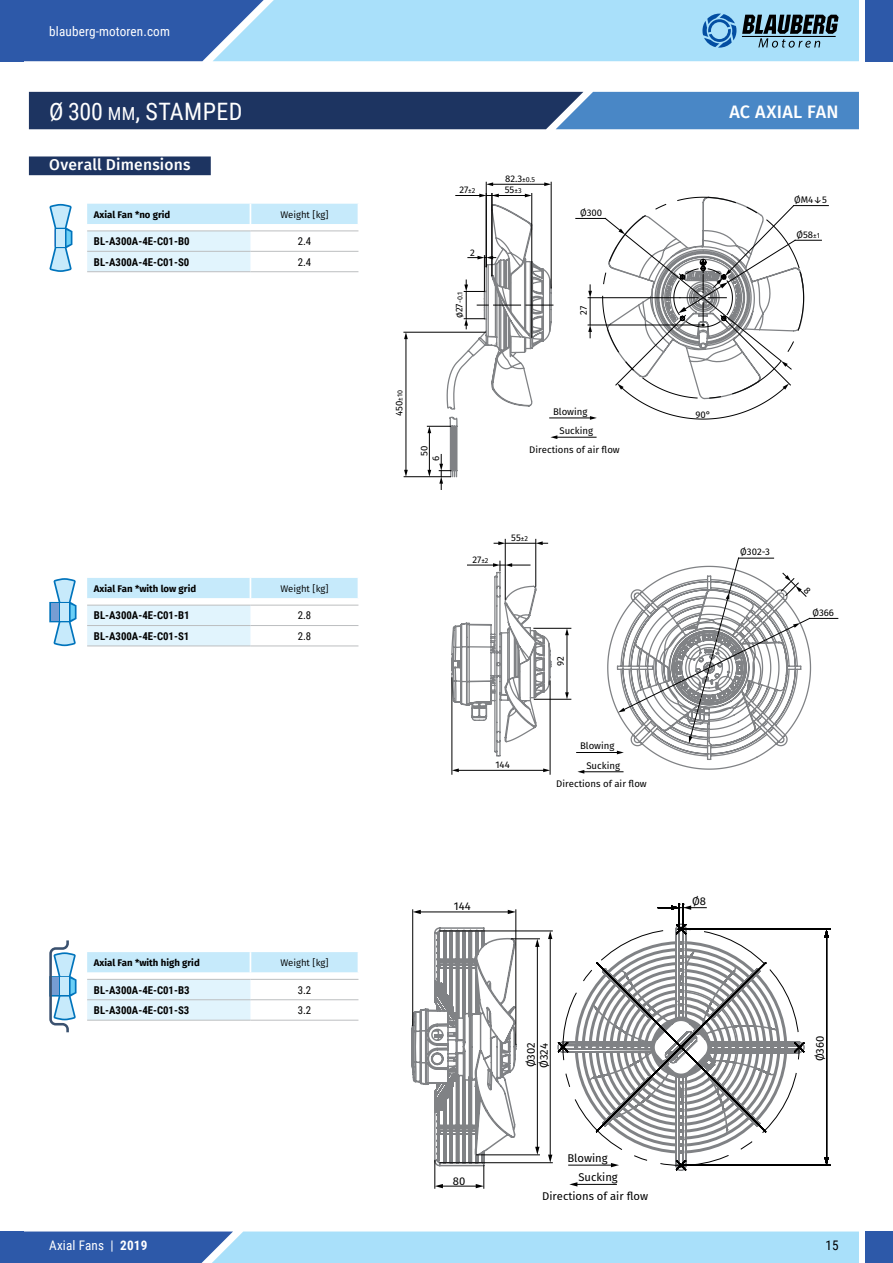
<style>
.page{position:relative;width:893px;height:1263px;background:#fff}
.page>*{position:absolute;margin:0;border:0;box-sizing:border-box;transform-origin:0 0}
.M__TOP_title{font:24px "Roboto Condensed";letter-spacing:.015em;color:#fff}
.M__SECTION{font:500 18px "Fira Sans";letter-spacing:.015em;color:#fff}
.M__SUB_title{font:500 15.6px "Fira Sans";letter-spacing:.01em;color:#fff}
.t1{font:13.2px "Roboto Condensed";letter-spacing:.01em;color:#fff}
.t2{font:13.2px "Roboto Condensed";color:#000}
.t3{font:11.25px/13px "Fira Sans";color:#000}
.M__TAB_body_L{font:700 10.8px "Roboto Condensed";color:#000}
.M__TAB_body{font:10.8px "Roboto Condensed";color:#000}
.t4{font:9.6px/18.3px "Fira Sans";color:#000;text-align:center}
.M__TAB_head_L{font:700 9.6px "Fira Sans";color:#000}
.M__TAB_head{font:9.6px "Fira Sans";color:#000}
.t5{font:7.2px "Fira Sans";color:#000}
.s1{font-size:18px}
.s2{font-weight:700}
.s3{font-size:7.2px}
.s4{font-size:9.6px}
</style>
<div class="page">
<svg style="left:29px;top:92px;width:830px;height:37px;background:#2e5285"></svg>
<div style="left:29px;top:156px;width:182px;height:19px;background:#1d3461"></div>
<svg style="left:548px;top:931px;width:2px;height:8px"></svg>
<svg style="left:548px;top:1154px;width:2px;height:8px"></svg>
<hr style="left:440px;top:1162px;width:112px;height:1px;background:#000">
<hr style="left:440px;top:930px;width:112px;height:1px;background:#000">
<svg style="left:411px;top:926px;width:128px;height:262px"></svg>
<hr style="left:419px;top:911px;width:90px;height:1px;background:#000">
<svg style="left:413px;top:910px;width:8px;height:4px"></svg>
<svg style="left:508px;top:910px;width:7px;height:4px"></svg>
<hr style="left:515px;top:910px;width:1px;height:135px;background:#000">
<hr style="left:412px;top:910px;width:1px;height:115px;background:#000">
<svg style="left:550px;top:928px;width:262px;height:237px"></svg>
<svg style="left:557px;top:903px;width:247px;height:268px"></svg>
<hr style="left:681px;top:1165px;width:149px;height:1px;background:#000">
<hr style="left:681px;top:929px;width:149px;height:1px;background:#000">
<hr style="left:826px;top:936px;width:1px;height:223px;background:#000">
<svg style="left:824px;top:1157px;width:7px;height:9px"></svg>
<svg style="left:824px;top:929px;width:7px;height:8px"></svg>
<svg style="left:658px;top:905px;width:48px;height:5px"></svg>
<hr style="left:576px;top:1184px;width:40px;height:1px;background:#000">
<svg style="left:569px;top:1182px;width:8px;height:4px"></svg>
<hr style="left:569px;top:1165px;width:43px;height:1px;background:#000">
<svg style="left:611px;top:1163px;width:8px;height:4px"></svg>
<svg style="left:87px;top:204px;width:272px;height:68px"></svg>
<hr style="left:250px;top:271px;width:108px;height:1px;background:#bcbec0">
<hr style="left:87px;top:271px;width:163px;height:1px;background:#bcbec0">
<hr style="left:87px;top:230px;width:163px;height:1px;background:#bcbec0">
<hr style="left:250px;top:230px;width:108px;height:1px;background:#bcbec0">
<svg style="left:49px;top:204px;width:23px;height:68px"></svg>
<svg style="left:446px;top:195px;width:12px;height:283px"></svg>
<hr style="left:492px;top:193px;width:1px;height:83px;background:#000">
<hr style="left:531px;top:193px;width:1px;height:144px;background:#000">
<hr style="left:794px;top:205px;width:34px;height:1px;background:#000">
<hr style="left:429px;top:432px;width:1px;height:39px;background:#000">
<svg style="left:427px;top:470px;width:4px;height:6px"></svg>
<svg style="left:427px;top:426px;width:23px;height:7px"></svg>
<svg style="left:439px;top:454px;width:12px;height:35px"></svg>
<hr style="left:406px;top:338px;width:1px;height:133px;background:#000">
<svg style="left:404px;top:333px;width:4px;height:6px"></svg>
<svg style="left:404px;top:470px;width:4px;height:6px"></svg>
<hr style="left:404px;top:476px;width:47px;height:1px;background:#000">
<hr style="left:404px;top:332px;width:81px;height:1px;background:#000">
<hr style="left:492px;top:184px;width:53px;height:1px;background:#000">
<svg style="left:487px;top:182px;width:6px;height:4px"></svg>
<svg style="left:544px;top:182px;width:7px;height:4px"></svg>
<hr style="left:551px;top:182px;width:1px;height:106px;background:#000">
<hr style="left:486px;top:182px;width:1px;height:85px;background:#000">
<svg style="left:456px;top:194px;width:365px;height:248px"></svg>
<svg style="left:87px;top:578px;width:272px;height:68px"></svg>
<hr style="left:250px;top:645px;width:108px;height:1px;background:#bcbec0">
<hr style="left:87px;top:645px;width:163px;height:1px;background:#bcbec0">
<hr style="left:87px;top:605px;width:163px;height:1px;background:#bcbec0">
<hr style="left:250px;top:605px;width:108px;height:1px;background:#bcbec0">
<svg style="left:49px;top:578px;width:28px;height:68px"></svg>
<svg style="left:87px;top:952px;width:272px;height:68px"></svg>
<hr style="left:250px;top:1020px;width:108px;height:1px;background:#bcbec0">
<hr style="left:87px;top:1020px;width:163px;height:1px;background:#bcbec0">
<hr style="left:87px;top:979px;width:163px;height:1px;background:#bcbec0">
<hr style="left:250px;top:979px;width:108px;height:1px;background:#bcbec0">
<svg style="left:49px;top:940px;width:28px;height:92px"></svg>
<svg style="left:451px;top:538px;width:336px;height:237px"></svg>
<svg style="left:467px;top:561px;width:63px;height:10px"></svg>
<svg style="left:536px;top:541px;width:12px;height:4px"></svg>
<hr style="left:505px;top:543px;width:31px;height:1px;background:#000">
<svg style="left:494px;top:541px;width:11px;height:4px"></svg>
<hr style="left:535px;top:539px;width:1px;height:47px;background:#000">
<hr style="left:505px;top:539px;width:1px;height:60px;background:#000">
<hr style="left:458px;top:770px;width:86px;height:1px;background:#000">
<svg style="left:453px;top:768px;width:6px;height:4px"></svg>
<svg style="left:543px;top:768px;width:7px;height:4px"></svg>
<hr style="left:550px;top:681px;width:1px;height:93px;background:#000">
<hr style="left:452px;top:678px;width:1px;height:96px;background:#000">
<hr style="left:567px;top:634px;width:1px;height:60px;background:#000">
<svg style="left:565px;top:629px;width:4px;height:6px"></svg>
<svg style="left:565px;top:692px;width:4px;height:7px"></svg>
<hr style="left:534px;top:699px;width:37px;height:1px;background:#000">
<hr style="left:534px;top:628px;width:37px;height:1px;background:#000">
<hr style="left:583px;top:771px;width:40px;height:1px;background:#000">
<svg style="left:577px;top:770px;width:7px;height:4px"></svg>
<hr style="left:577px;top:752px;width:41px;height:1px;background:#000">
<svg style="left:617px;top:751px;width:7px;height:3px"></svg>
<div style="left:866px;top:0;width:27px;height:61px;background:#2d59a9"></div>
<div style="left:866px;top:1231px;width:27px;height:32px;background:#2d59a9"></div>
<svg style="left:0;top:0;width:859px;height:61px;background:#81b3db"></svg>
<svg style="left:0;top:1231px;width:859px;height:32px;background:#8cbfe6"></svg>
<svg style="left:618px;top:557px;width:220px;height:186px"></svg>
<h3 class="t1" style="left:49px;top:22px;width:122px">blauberg-motoren.com</h3>
<p class="M__TOP_title" style="left:49px;top:94px;width:195px">Ø 300 <span class="s1">MM</span>, STAMPED</p>
<p class="M__SECTION" style="left:729px;top:99px;width:110px">AC AXIAL FAN</p>
<p class="M__SUB_title" style="left:49px;top:154px;width:143px">Overall Dimensions</p>
<p class="M__TAB_head_L" style="left:94px;top:208px;width:78px">Axial Fan *no grid</p>
<p class="M__TAB_head" style="left:280px;top:207px;width:50px">Weight [kg]</p>
<p class="M__TAB_body_L" style="left:94px;top:234px;width:97px">BL-A300A-4E-C01-B0</p>
<p class="M__TAB_body" style="left:298px;top:234px;width:15px">2.4</p>
<p class="M__TAB_body_L" style="left:94px;top:254px;width:97px">BL-A300A-4E-C01-S0</p>
<p class="M__TAB_body" style="left:298px;top:254px;width:15px">2.4</p>
<p class="M__TAB_head_L" style="left:94px;top:582px;width:104px">Axial Fan *with low grid</p>
<p class="M__TAB_head" style="left:280px;top:581px;width:50px">Weight [kg]</p>
<p class="M__TAB_body_L" style="left:94px;top:608px;width:97px">BL-A300A-4E-C01-B1</p>
<p class="M__TAB_body" style="left:298px;top:608px;width:15px">2.8</p>
<p class="M__TAB_body_L" style="left:94px;top:628px;width:97px">BL-A300A-4E-C01-S1</p>
<p class="M__TAB_body" style="left:298px;top:628px;width:15px">2.8</p>
<p class="M__TAB_head_L" style="left:94px;top:956px;width:107px">Axial Fan *with high grid</p>
<p class="M__TAB_head" style="left:280px;top:955px;width:50px">Weight [kg]</p>
<p class="M__TAB_body_L" style="left:94px;top:982px;width:97px">BL-A300A-4E-C01-B3</p>
<p class="M__TAB_body" style="left:298px;top:982px;width:15px">3.2</p>
<p class="M__TAB_body_L" style="left:94px;top:1002px;width:97px">BL-A300A-4E-C01-S3</p>
<p class="M__TAB_body" style="left:298px;top:1002px;width:15px">3.2</p>
<h3 class="t1" style="left:49px;top:1236px;width:100px">Axial Fans | <span class="s2">2019</span></h3>
<p class="t4" style="left:459px;top:182px;width:18px">27<span class="s3">±2</span></p>
<p class="t4" style="left:470px;top:245px;width:6px">2</p>
<p class="t5" style="left:455px;top:318px;width:27px;rotate:-90deg"><span class="s4">ø27</span>-0.1</p>
<p class="t4" style="left:505px;top:170px;width:32px">82.3<span class="s3">±0.5</span></p>
<p class="t4" style="left:505px;top:182px;width:18px">55<span class="s3">±3</span></p>
<p class="t4" style="left:580px;top:204px;width:24px">Ø300</p>
<p class="t4" style="left:575px;top:315px;width:10px;rotate:-90deg">27</p>
<p class="t5" style="left:395px;top:401px;width:12px;rotate:-90deg">±10</p>
<p class="t4" style="left:391px;top:416px;width:17px;rotate:-90deg">450</p>
<p class="t4" style="left:553px;top:403px;width:36px">Blowing</p>
<p class="t4" style="left:419px;top:461px;width:17px;line-height:11.9px;text-align:left;text-indent:5px;rotate:-90deg">50<br>6</p>
<p class="t4" style="left:529px;top:422px;width:92px">Sucking<br>Directions of air flow</p>
<p class="t4" style="left:472px;top:551px;width:18px">27<span class="s3">±2</span></p>
<p class="t4" style="left:511px;top:529px;width:18px">55<span class="s3">±2</span></p>
<p class="t4" style="left:495px;top:756px;width:16px">144</p>
<p class="t4" style="left:552px;top:665px;width:11px;rotate:-90deg">92</p>
<p class="t4" style="left:580px;top:738px;width:36px">Blowing</p>
<p class="t4" style="left:556px;top:757px;width:92px">Sucking<br>Directions of air flow</p>
<p class="t3" style="left:454px;top:900px;width:18px">144</p>
<p class="t4" style="left:794px;top:191px;width:34px">ØM4↓5</p>
<p class="t4" style="left:796px;top:226px;width:25px">Ø58<span class="s3">±1</span></p>
<p class="t4" style="left:696px;top:406px;width:17px">90°</p>
<p class="t4" style="left:740px;top:543px;width:31px">Ø302-3</p>
<p class="t4" style="left:812px;top:604px;width:23px">Ø366</p>
<p class="t3" style="left:692px;top:895px;width:15px">Ø8</p>
<p class="t3" style="left:453px;top:1175px;width:14px">80</p>
<p class="t3" style="left:525px;top:1068px;width:27px;rotate:-90deg">Ø302<br>Ø324</p>
<p class="t3" style="left:567px;top:1152px;width:42px">Blowing</p>
<p class="t3" style="left:542px;top:1169px;width:107px;line-height:18.3px;text-align:center">Sucking<br>Directions of air flow</p>
<p class="t3" style="left:814px;top:1061px;width:27px;rotate:-90deg">Ø360</p>
<h3 class="t2" style="left:825px;top:1236px;width:15px">15</h3>
</div>
